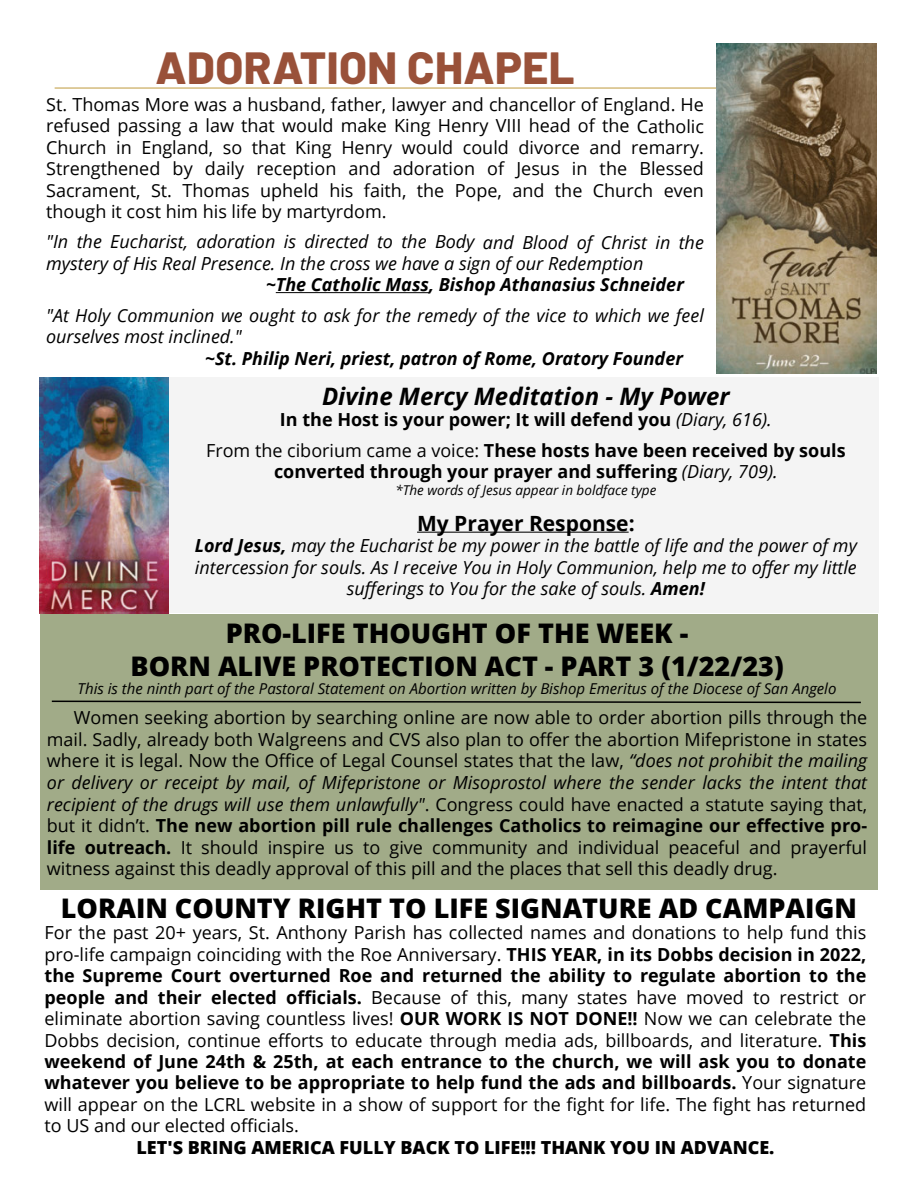
<style>
.page{position:relative;width:918px;height:1188px;background:#fff}
.page>*{position:absolute;margin:0;border:0;box-sizing:border-box;transform-origin:0 0}
.Page_Title_-_Right_4{font:800 45px "Barlow";letter-spacing:.01em;color:#995139}
.Body_Text_71a0c64b-7{font:800 27px "Wgbtpp Open Sans";color:#000}
.Body_Text_71a0c64b-7-2{font:800 27px "Cbgjkf Open Sans";color:#000}
.Body_Text_71a0c64b-7-3{font:italic 700 24px "Hwlkrn Open Sans";color:#000}
.Body_Text_71a0c64b-7-4{font:700 21px "Fkjmrb Open Sans";color:#000}
.Body_Text_71a0c64b-7-5{font:18px/21.5px "Open Sans";color:#000;text-align:justify}
.Body_Text_71a0c64b-7-6{font:italic 18px/21.6px "Csyrgx Open Sans";color:#000}
.Body_Text_71a0c64b-7-7{font:italic 18px/21.5px "Kqdnmf Open Sans";color:#000}
.Body_Text_71a0c64b-7-8{font:700 18px/21.6px "Qpsxnx Open Sans";color:#000;text-align:center}
.Body_Text_71a0c64b-7-9{font:800 18px "Wgbtpp Open Sans";color:#000}
.Body_Text_71a0c64b-7-10{font:italic 700 18px "Hwlkrn Open Sans";color:#000}
.Body_Text_71a0c64b-7-11{font:700 18px "Fkjmrb Open Sans";color:#000}
.Body_Text_71a0c64b-7-12{font:italic 700 18px "Vjcftj Open Sans";color:#000}
.Body_Text_71a0c64b-7-13{font:italic 15px "Csyrgx Open Sans";color:#000}
.Body_Text_71a0c64b-7-14{font:italic 13.5px "Csyrgx Open Sans";color:#000}
.s1{font-family:"Csyrgx Open Sans"}
.s2{font-family:"Hwlkrn Open Sans"}
.s3{font-family:"Kqdnmf Open Sans"}
.s4{font-family:"Kqdnmf Open Sans";font-weight:400;font-style:italic}
.s5{font-family:"Open Sans";font-weight:400}
.s6{font-family:"Fkjmrb Open Sans"}
.s7{font-family:"Vjcftj Open Sans";font-weight:700}
.s8{font-family:"Hwlkrn Open Sans";font-weight:700}
.s9{font-family:"Kqdnmf Open Sans";font-style:italic}
.s10{font-family:"Qpsxnx Open Sans";font-weight:700}
.s11{font-family:"Fkjmrb Open Sans";font-weight:700}
</style>
<div class="page">
<div style="left:40px;top:614px;width:838px;height:276px;background:#a1ab88"></div>
<hr style="left:55px;top:87px;width:806px;height:2px;background:#d4bb7d">
<hr style="left:276px;top:292px;width:153px;height:1px;background:#000">
<div style="left:139px;top:378px;width:740px;height:235px;background:#f4f4f4"></div>
<hr style="left:417px;top:532px;width:212px;height:1px;background:#000">
<svg style="left:51px;top:700px;width:810px;height:4px"></svg>
<img style="left:717px;top:44px;width:159px;height:330px">
<img style="left:39px;top:377px;width:130px;height:237px">
<p class="Page_Title_-_Right_4" style="left:156px;top:34px;width:421px">ADORATION CHAPEL</p>
<p class="Body_Text_71a0c64b-7-5" style="left:46px;top:93px;width:659px">St. Thomas More was a husband, father, lawyer and chancellor of England. He refused passing a law that would make King Henry VIII head of the Catholic Church in England, so that King Henry would could divorce and remarry.<br>Strengthened by daily reception and adoration of Jesus in the Blessed Sacrament, St. Thomas upheld his faith, the Pope, and the Church even though it cost him his life by martyrdom.</p>
<p class="Body_Text_71a0c64b-7-7" style="left:46px;top:231px;width:659px">"In the Eucharist, adoration is directed to the Body and Blood of Christ in the <span class="s1">mystery of His Real Presence. In the cross we have a sign of our Redemption</span></p>
<p class="Body_Text_71a0c64b-7-12" style="left:266px;top:272px;width:419px"><span class="s2">~</span>The Catholic Mass, Bishop Athanasius Schneider</p>
<p class="Body_Text_71a0c64b-7-6" style="left:46px;top:304px;width:659px">"At Holy Communion we ought to ask for the remedy of the vice to which we feel <span class="s3">ourselves most inclined."</span></p>
<p class="Body_Text_71a0c64b-7-10" style="left:205px;top:345px;width:479px">~St. Philip Neri, priest, patron of Rome, Oratory Founder</p>
<p class="Body_Text_71a0c64b-7-3" style="left:322px;top:379px;width:409px">Divine Mercy Meditation - My Power</p>
<p class="Body_Text_71a0c64b-7-11" style="left:280px;top:407px;width:493px">In the Host is your power; It will defend you <span class="s4">(Diary, 616).</span></p>
<p class="Body_Text_71a0c64b-7-8" style="left:206px;top:439px;width:641px"><span class="s5">From the ciborium came a voice:</span> <span class="s6">These hosts have been received by souls </span>converted through your prayer and suffering <span class="s4">(Diary, 709).</span></p>
<p class="Body_Text_71a0c64b-7-14" style="left:395px;top:480px;width:263px">*The words of Jesus appear in boldface type</p>
<p class="Body_Text_71a0c64b-7-4" style="left:417px;top:508px;width:219px">My Prayer Response:</p>
<p class="Body_Text_71a0c64b-7-6" style="left:195px;top:534px;width:664px;text-align:center"><span class="s7">Lord Jesus,</span> <span class="s3">may the Eucharist be my power in the battle of life and the power of my </span>intercession for souls. As I receive You in Holy Communion, help me to offer my little sufferings to You for the sake of souls. <span class="s8">Amen!</span></p>
<p class="Body_Text_71a0c64b-7" style="left:226px;top:613px;width:464px">PRO-LIFE THOUGHT OF THE WEEK -</p>
<p class="Body_Text_71a0c64b-7" style="left:130px;top:645px;width:655px">BORN ALIVE PROTECTION ACT - PART 3 (1/22/23)</p>
<p class="Body_Text_71a0c64b-7-13" style="left:78px;top:678px;width:760px">This is the ninth part of the Pastoral Statement on Abortion written by Bishop Emeritus of the Diocese of San Angelo</p>
<p class="Body_Text_71a0c64b-7-5" style="left:47px;top:706px;width:822px;text-indent:27px">Women seeking abortion by searching online are now able to order abortion pills through the mail. Sadly, already both Walgreens and CVS also plan to offer the abortion Mifepristone in states where it is legal. Now the Office of Legal Counsel states that the law, <span class="s9">“does not prohibit the mailing or delivery or receipt by mail, of Mifepristone or Misoprostol where the sender lacks the intent that recipient of the drugs will use them unlawfully"</span>. Congress could have enacted a statute saying that, but it didn’t. <span class="s10">The new abortion pill rule challenges Catholics to reimagine our effective pro&shy;</span><span class="s11">life outreach.</span> It should inspire us to give community and individual peaceful and prayerful witness against this deadly approval of this pill and the places that sell this deadly drug.</p>
<p class="Body_Text_71a0c64b-7-2" style="left:61px;top:888px;width:798px">LORAIN COUNTY RIGHT TO LIFE SIGNATURE AD CAMPAIGN</p>
<p class="Body_Text_71a0c64b-7-5" style="left:45px;top:922px;width:823px">For the past 20+ years, St. Anthony Parish has collected names and donations to help fund this pro-life campaign coinciding with the Roe Anniversary. <span class="s11">THIS YEAR, in its Dobbs decision in 2022, the Supreme Court overturned Roe and returned the ability to regulate abortion to the </span><span class="s10">people and their elected officials.</span> Because of this, many states have moved to restrict or eliminate abortion saving countless lives! <span class="s11">OUR WORK IS NOT DONE!!</span> Now we can celebrate the Dobbs decision, continue efforts to educate through media ads, billboards, and literature. <span class="s11">This weekend of June 24th &amp; 25th, at each entrance to the church, we will ask you to donate whatever you believe to be appropriate to help fund the ads and billboards.</span> Your signature will appear on the LCRL website in a show of support for the fight for life. The fight has returned to US and our elected officials.</p>
<p class="Body_Text_71a0c64b-7-9" style="left:136px;top:1134px;width:640px">LET'S BRING AMERICA FULLY BACK TO LIFE!!! THANK YOU IN ADVANCE.</p>
</div>
